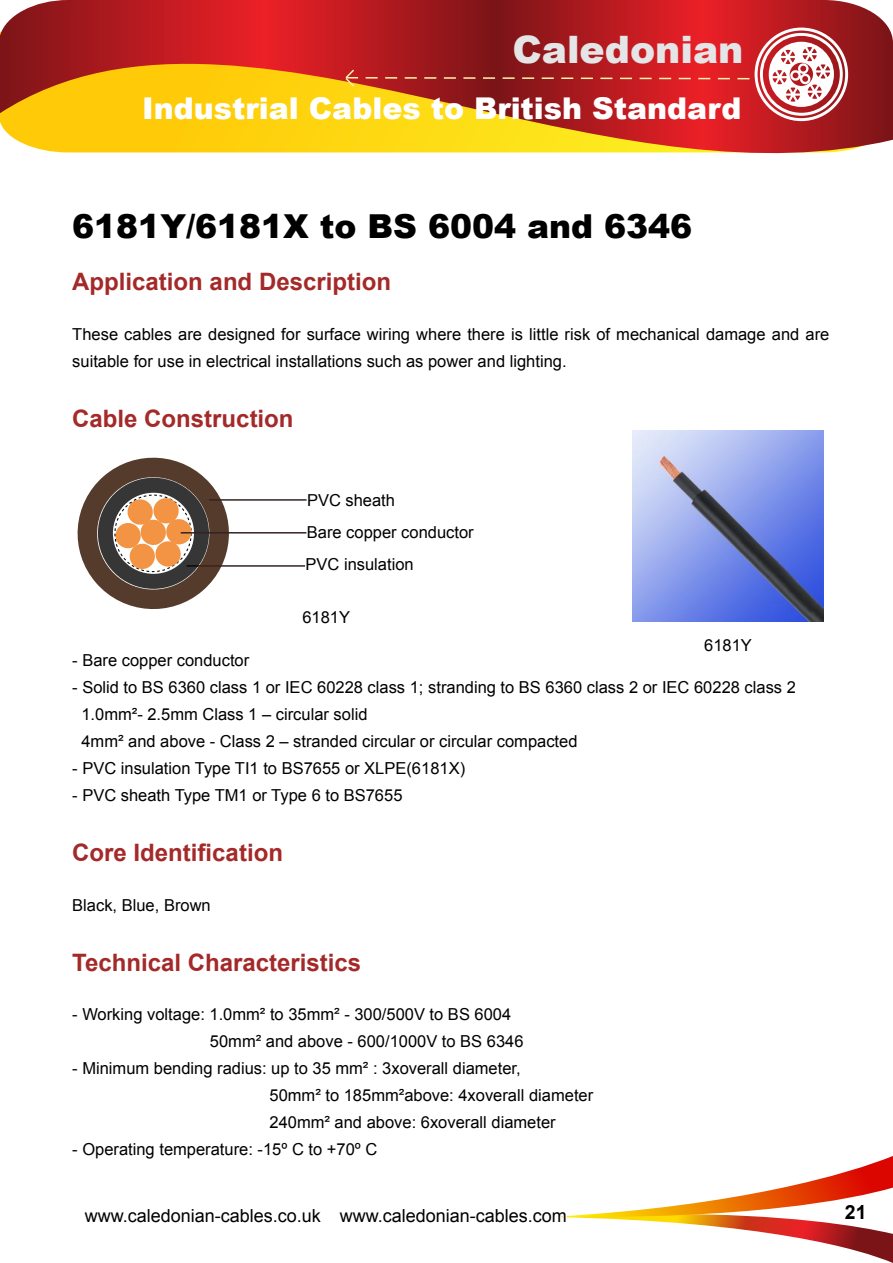
<style>
.page{position:relative;width:893px;height:1263px;background:#fff}
.page>*{position:absolute;margin:0;border:0;box-sizing:border-box;transform-origin:0 0}
.t1{font:900 37.8px "Arial";color:#e4e5e7}
.t2{font:900 33px "Arial";color:#000}
.t3{font:900 30px "Arial";color:#fff}
.t4{font:700 24px "Arial";color:#a42929}
.t5{font:700 19.5px "Arial";color:#000}
.t6{font:18px "Arial";color:#000}
.t7{font:16.5px/27px "Arial";color:#000}
</style>
<div class="page">
<svg style="left:0;top:0;width:893px;height:154px;background:#d26920"></svg>
<svg style="left:344px;top:28px;width:504px;height:93px;background:#bf4033"></svg>
<svg style="left:556px;top:1156px;width:337px;height:107px"></svg>
<img style="left:632px;top:430px;width:192px;height:192px">
<hr style="left:187px;top:565px;width:118px;height:2px;background:#342325">
<svg style="left:78px;top:458px;width:151px;height:151px"></svg>
<div style="left:98px;top:478px;width:111px;height:111px;border:15px solid #000;border-radius:50%"></div>
<hr style="left:181px;top:532px;width:125px;height:1px;background:#342325">
<hr style="left:209px;top:499px;width:98px;height:2px;background:#342325">
<h1 class="t1" style="left:512px;top:22px;width:233px">Caledonian</h1>
<h3 class="t3" style="left:142px;top:87px;width:601px">Industrial Cables to British Standard</h3>
<h2 class="t2" style="left:72px;top:202px;width:621px">6181Y/6181X to BS 6004 and 6346</h2>
<h3 class="t4" style="left:72px;top:266px;width:320px">Application and Description</h3>
<p class="t7" style="left:72px;top:321px;width:758px">These cables are designed for surface wiring where there is little risk of mechanical damage and are suitable for use in electrical installations such as power and lighting.</p>
<h3 class="t4" style="left:72px;top:403px;width:223px">Cable Construction</h3>
<p class="t7" style="left:307px;top:487px;width:90px">PVC sheath</p>
<p class="t7" style="left:307px;top:519px;width:168px">Bare copper conductor</p>
<p class="t7" style="left:305px;top:551px;width:110px">PVC insulation</p>
<p class="t7" style="left:302px;top:604px;width:49px">6181Y</p>
<p class="t7" style="left:704px;top:632px;width:49px">6181Y</p>
<p class="t7" style="left:72px;top:646px;width:178px">- Bare copper conductor</p>
<p class="t7" style="left:81px;top:673px;width:716px;text-indent:-9px">- Solid to BS 6360 class 1 or IEC 60228 class 1; stranding to BS 6360 class 2 or IEC 60228 class 2<br>1.0mm²- 2.5mm Class 1 – circular solid<br>4mm² and above - Class 2 – stranded circular or circular compacted</p>
<p class="t7" style="left:72px;top:754px;width:394px">- PVC insulation Type TI1 to BS7655 or XLPE(6181X)</p>
<p class="t7" style="left:72px;top:781px;width:332px">- PVC sheath Type TM1 or Type 6 to BS7655</p>
<h3 class="t4" style="left:72px;top:837px;width:212px">Core Identification</h3>
<p class="t7" style="left:72px;top:891px;width:140px">Black, Blue, Brown</p>
<h3 class="t4" style="left:72px;top:947px;width:291px">Technical Characteristics</h3>
<p class="t7" style="left:210px;top:1001px;width:315px;text-indent:-138px">- Working voltage: 1.0mm² to 35mm² - 300/500V to BS 6004<br>50mm² and above - 600/1000V to BS 6346</p>
<p class="t7" style="left:270px;top:1055px;width:325px;text-indent:-197px">- Minimum bending radius: up to 35 mm² : 3xoverall diameter,<br>50mm² to 185mm²above: 4xoverall diameter<br>240mm² and above: 6xoverall diameter</p>
<p class="t7" style="left:72px;top:1136px;width:307px">- Operating temperature: -15º C to +70º C</p>
<p class="t6" style="left:85px;top:1204px;width:484px">www.caledonian-cables.co.uk www.caledonian-cables.com</p>
<p class="t5" style="left:845px;top:1199px;width:23px">21</p>
</div>
